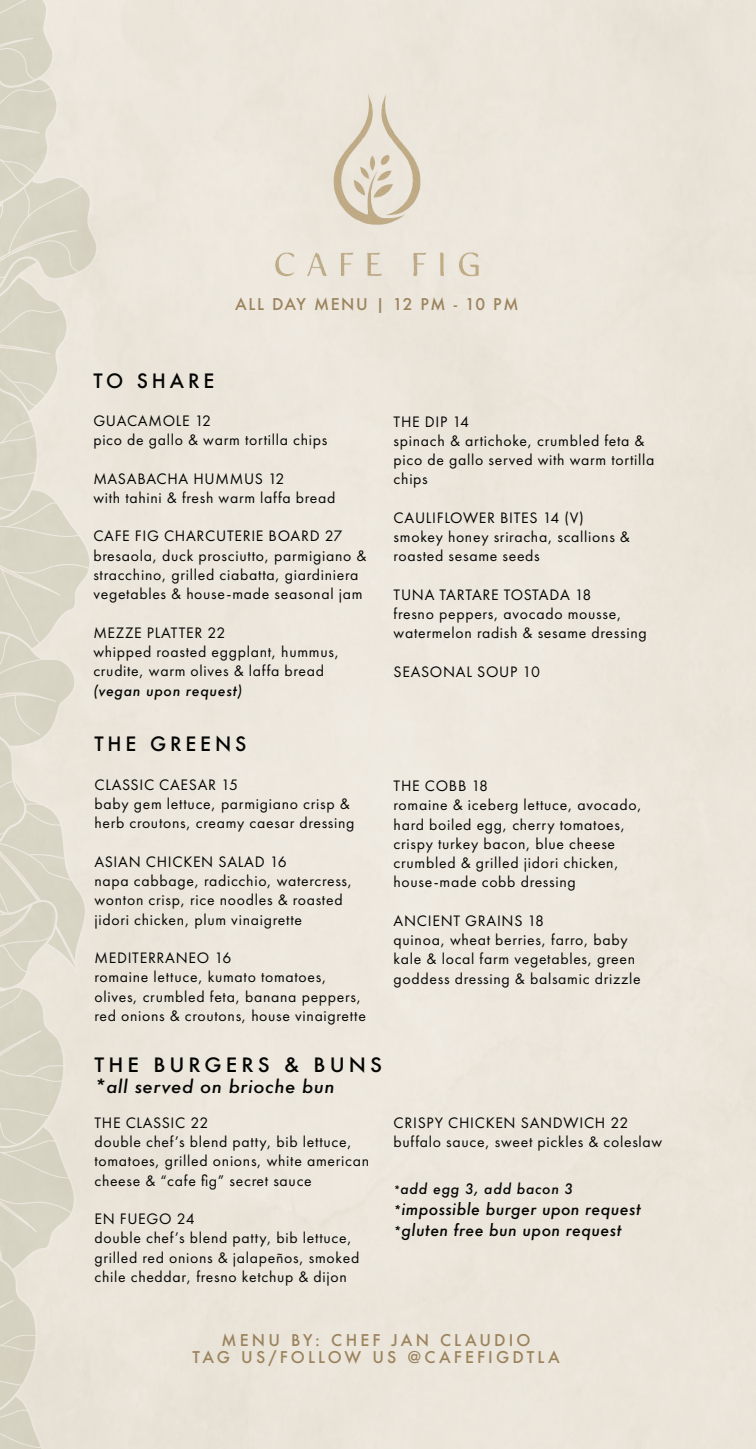
<style>
.page{position:relative;width:756px;height:1449px;background:#fff}
.page>*{position:absolute;margin:0;border:0;box-sizing:border-box;transform-origin:0 0}
.t1{font:500 19.25px "Futura";letter-spacing:.2em;color:#040503}
.t2{font:500 19.25px "Futura";letter-spacing:.2em;color:#040503;scale:1.06 1}
.t3{font:italic 500 17.5px "Futura";letter-spacing:.025em;color:#040503;scale:1.06 1}
.t4{font:15.75px/19.2px "Futura PT";letter-spacing:.045em;color:#040503}
.t5{font:italic 500 15.75px/21px "Futura";letter-spacing:.025em;color:#040503}
.t6{font:500 15.75px/17.5px "Futura";letter-spacing:.2em;color:#9b835c;text-align:center}
.t7{font:500 15.75px "Futura";letter-spacing:.1em;color:#9b835c}
.t8{font:italic 500 14px "Futura";letter-spacing:.045em;color:#040503}
.s1{font-size:10.5px}
.s2{font-size:12.25px}
</style>
<div class="page">
<div style="left:99px;top:0;width:657px;height:1449px;background:#ece6dc"></div>
<svg style="left:0;top:0;width:99px;height:1449px;background:#e1dccf"></svg>
<img style="left:260px;top:82px;width:234px;height:206px">
<p class="t7" style="left:235px;top:294px;width:285px">ALL DAY MENU | 12 PM - 10 PM</p>
<p class="t1" style="left:93px;top:367px;width:122px">TO SHARE</p>
<p class="t4" style="left:93px;top:411px;width:236px">GUACAMOLE 12<br>pico de gallo &amp; warm tortilla chips</p>
<p class="t4" style="left:93px;top:469px;width:244px">MASABACHA HUMMUS 12<br>with tahini &amp; fresh warm laffa bread</p>
<p class="t4" style="left:93px;top:527px;width:275px">CAFE FIG CHARCUTERIE BOARD 27 bresaola, duck prosciutto, parmigiano &amp; stracchino, grilled ciabatta, giardiniera vegetables &amp; house-made seasonal jam</p>
<p class="t4" style="left:93px;top:623px;width:247px">MEZZE PLATTER 22<br>whipped roasted eggplant, hummus, crudite, warm olives &amp; laffa bread</p>
<p class="t8" style="left:93px;top:681px;width:151px">(vegan upon request)</p>
<p class="t1" style="left:94px;top:731px;width:153px">THE GREENS</p>
<p class="t4" style="left:94px;top:775px;width:262px">CLASSIC CAESAR 15<br>baby gem lettuce, parmigiano crisp &amp; herb croutons, creamy caesar dressing</p>
<p class="t4" style="left:94px;top:852px;width:259px">ASIAN CHICKEN SALAD 16<br>napa cabbage, radicchio, watercress, wonton crisp, rice noodles &amp; roasted jidori chicken, plum vinaigrette</p>
<p class="t4" style="left:94px;top:948px;width:273px">MEDITERRANEO 16<br>romaine lettuce, kumato tomatoes, olives, crumbled feta, banana peppers, red onions &amp; croutons, house vinaigrette</p>
<p class="t4" style="left:394px;top:412px;width:262px">THE DIP 14<br>spinach &amp; artichoke, crumbled feta &amp; pico de gallo served with warm tortilla chips</p>
<p class="t4" style="left:394px;top:508px;width:238px">CAULIFLOWER BITES 14 (V) smokey honey sriracha, scallions &amp; roasted sesame seeds</p>
<p class="t4" style="left:394px;top:585px;width:255px">TUNA TARTARE TOSTADA 18<br>fresno peppers, avocado mousse, watermelon radish &amp; sesame dressing</p>
<p class="t4" style="left:394px;top:662px;width:148px">SEASONAL SOUP 10</p>
<p class="t4" style="left:394px;top:776px;width:250px">THE COBB 18<br>romaine &amp; iceberg lettuce, avocado, hard boiled egg, cherry tomatoes, crispy turkey bacon, blue cheese crumbled &amp; grilled jidori chicken, house-made cobb dressing</p>
<p class="t4" style="left:394px;top:911px;width:248px">ANCIENT GRAINS 18<br>quinoa, wheat berries, farro, baby kale &amp; local farm vegetables, green goddess dressing &amp; balsamic drizzle</p>
<p class="t2" style="left:94px;top:1052px;width:273px">THE BURGERS &amp; BUNS</p>
<p class="t3" style="left:94px;top:1075px;width:228px">*all served on brioche bun</p>
<p class="t4" style="left:94px;top:1113px;width:276px">THE CLASSIC 22<br>double chef’s blend patty, bib lettuce, tomatoes, grilled onions, white american cheese &amp; “cafe fig” secret sauce</p>
<p class="t4" style="left:94px;top:1209px;width:266px">EN FUEGO 24<br>double chef’s blend patty, bib lettuce, grilled red onions &amp; jalapeños, smoked chile cheddar, fresno ketchup &amp; dijon</p>
<p class="t4" style="left:394px;top:1113px;width:270px">CRISPY CHICKEN SANDWICH 22 buffalo sauce, sweet pickles &amp; coleslaw</p>
<p class="t8" style="left:394px;top:1179px;width:181px"><span class="s1">*</span>add egg 3, add bacon 3</p>
<p class="t5" style="left:394px;top:1198px;width:249px"><span class="s2">*</span>impossible burger upon request <span class="s2">*</span>gluten free bun upon request</p>
<p class="t6" style="left:192px;top:1331px;width:369px">MENU BY: CHEF JAN CLAUDIO<br>TAG US/FOLLOW US @CAFEFIGDTLA</p>
</div>
